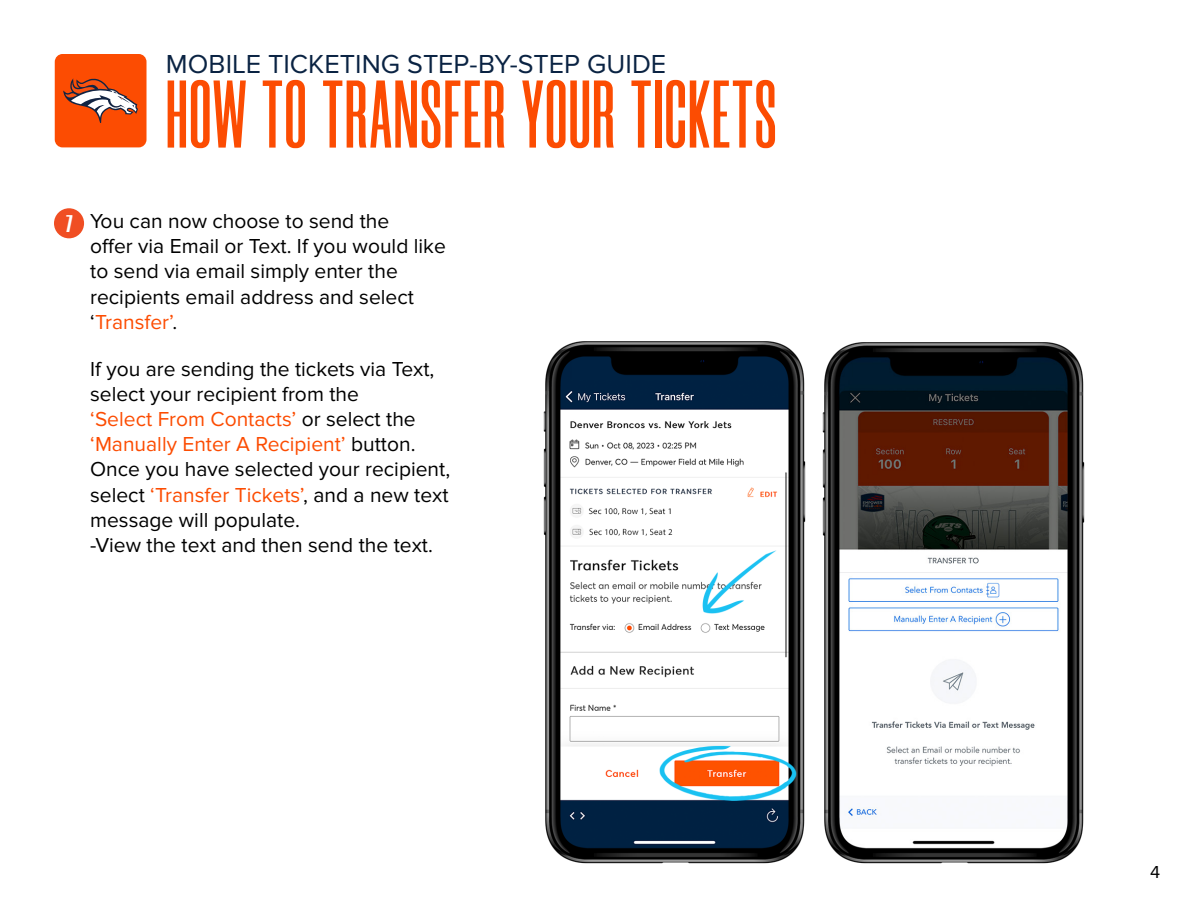
<style>
.page{position:relative;width:1188px;height:918px;background:#fff}
.page>*{position:absolute;margin:0;border:0;box-sizing:border-box;transform-origin:0 0}
.t1{font:600 96px "Morganite";letter-spacing:.02em;color:#fc4c02}
.t2{font:27px "Proxima Nova";color:#0a2343}
.t3{font:800 24px "Morganite";color:#fff;scale:1.34 1}
.t4{font:21px/25.2px "Proxima Nova";color:#000}
.t5{font:21px "Proxima Nova";color:#fc4c02}
.t6{font:18px "Proxima Nova";color:#000}
.s1{color:#000}
.s2{color:#fc4c02}
</style>
<div class="page">
<div style="left:54px;top:208px;width:30px;height:30px;background:#f04e23;border-radius:50%"></div>
<img style="left:543px;top:341px;width:263px;height:523px">
<img style="left:822px;top:342px;width:263px;height:522px">
<div style="left:55px;top:54px;width:92px;height:93px;background:#fc4c02;border-radius:8px"></div>
<svg style="left:63px;top:78px;width:75px;height:45px"></svg>
<p class="t2" style="left:166px;top:48px;width:502px">MOBILE TICKETING STEP-BY-STEP GUIDE</p>
<h1 class="t1" style="left:166px;top:66px;width:612px">HOW TO TRANSFER YOUR TICKETS</h1>
<p class="t3" style="left:66px;top:211px;width:7px">7</p>
<p class="t4" style="left:90px;top:209px;width:301px">You can now choose to send the</p>
<p class="t4" style="left:90px;top:234px;width:357px">offer via Email or Text. If you would like</p>
<p class="t4" style="left:90px;top:259px;width:309px">to send via email simply enter the</p>
<p class="t4" style="left:90px;top:284px;width:325px">recipients email address and select</p>
<p class="t5" style="left:90px;top:310px;width:89px"><span class="s1">‘</span>Transfer’<span class="s1">.</span></p>
<p class="t4" style="left:90px;top:356px;width:346px">If you are sending the tickets via Text, select your recipient from the</p>
<p class="t5" style="left:90px;top:407px;width:327px">‘Select From Contacts’ <span class="s1">or select the</span></p>
<p class="t5" style="left:90px;top:432px;width:327px">‘Manually Enter A Recipient’ <span class="s1">button.</span></p>
<p class="t4" style="left:90px;top:457px;width:362px;text-align:justify">Once you have selected your recipient, select <span class="s2">‘Transfer Tickets’</span>, and a new text message will populate.</p>
<p class="t4" style="left:90px;top:533px;width:344px">-View the text and then send the text.</p>
<p class="t6" style="left:1150px;top:861px;width:12px">4</p>
</div>
